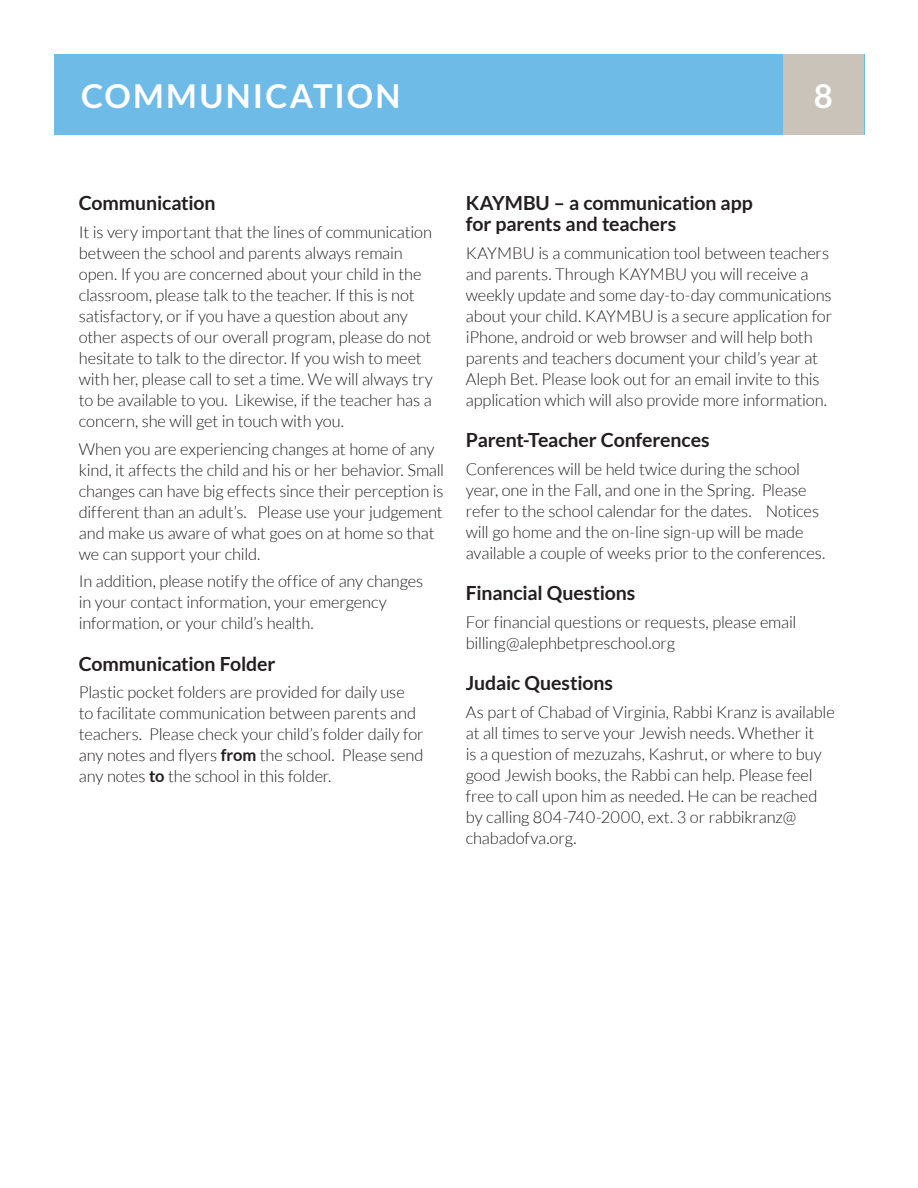
<style>
.page{position:relative;width:918px;height:1188px;background:#fff}
.page>*{position:absolute;margin:0;border:0;box-sizing:border-box;transform-origin:0 0}
.t1{font:700 33px "Lato";letter-spacing:.07em;color:#fff}
.t2{font:700 19.5px/21px "Lato";letter-spacing:-.005em;color:#231f20}
.t3{font:300 16.5px/21px "Lato";letter-spacing:-.01em;color:#231f20}
.s1{font-weight:700}
</style>
<div class="page">
<div style="left:54px;top:54px;width:810px;height:81px;background:#6ebbe8"></div>
<div style="left:783px;top:54px;width:81px;height:81px;background:#c9c3ba"></div>
<h1 class="t1" style="left:81px;top:77px;width:321px">COMMUNICATION</h1>
<h1 class="t1" style="left:814px;top:77px;width:21px">8</h1>
<p class="t2" style="left:79px;top:192px;width:138px">Communication</p>
<p class="t3" style="left:79px;top:221px;width:356px">It is very important that the lines of communication between the school and parents always remain open. If you are concerned about your child in the classroom, please talk to the teacher. If this is not satisfactory, or if you have a question about any other aspects of our overall program, please do not hesitate to talk to the director. If you wish to meet with her, please call to set a time. We will always try to be available to you. Likewise, if the teacher has a concern, she will get in touch with you.</p>
<p class="t3" style="left:79px;top:438px;width:367px">When you are experiencing changes at home of any kind, it affects the child and his or her behavior. Small changes can have big effects since their perception is different than an adult’s. Please use your judgement and make us aware of what goes on at home so that we can support your child.</p>
<p class="t3" style="left:79px;top:571px;width:346px">In addition, please notify the office of any changes in your contact information, your emergency information, or your child’s health.</p>
<p class="t2" style="left:79px;top:653px;width:198px">Communication Folder</p>
<p class="t3" style="left:79px;top:682px;width:347px">Plastic pocket folders are provided for daily use<br>to facilitate communication between parents and teachers. Please check your child’s folder daily for any notes and flyers <span class="s1">from</span> the school. Please send any notes <span class="s1">to</span> the school in this folder.</p>
<p class="t2" style="left:466px;top:192px;width:288px">KAYMBU – a communication app for parents and teachers</p>
<p class="t3" style="left:466px;top:242px;width:368px">KAYMBU is a communication tool between teachers and parents. Through KAYMBU you will receive a weekly update and some day-to-day communications about your child. KAYMBU is a secure application for iPhone, android or web browser and will help both parents and teachers document your child’s year at Aleph Bet. Please look out for an email invite to this application which will also provide more information.</p>
<p class="t2" style="left:466px;top:429px;width:245px">Parent-Teacher Conferences</p>
<p class="t3" style="left:466px;top:458px;width:361px">Conferences will be held twice during the school year, one in the Fall, and one in the Spring. Please refer to the school calendar for the dates. Notices will go home and the on-line sign-up will be made available a couple of weeks prior to the conferences.</p>
<p class="t2" style="left:466px;top:582px;width:171px">Financial Questions</p>
<p class="t3" style="left:466px;top:611px;width:332px">For financial questions or requests, please email billing@alephbetpreschool.org</p>
<p class="t2" style="left:466px;top:672px;width:149px">Judaic Questions</p>
<p class="t3" style="left:466px;top:701px;width:370px">As part of Chabad of Virginia, Rabbi Kranz is available at all times to serve your Jewish needs. Whether it<br>is a question of mezuzahs, Kashrut, or where to buy good Jewish books, the Rabbi can help. Please feel free to call upon him as needed. He can be reached by calling 804-740-2000, ext. 3 or rabbikranz@ chabadofva.org.</p>
</div>
